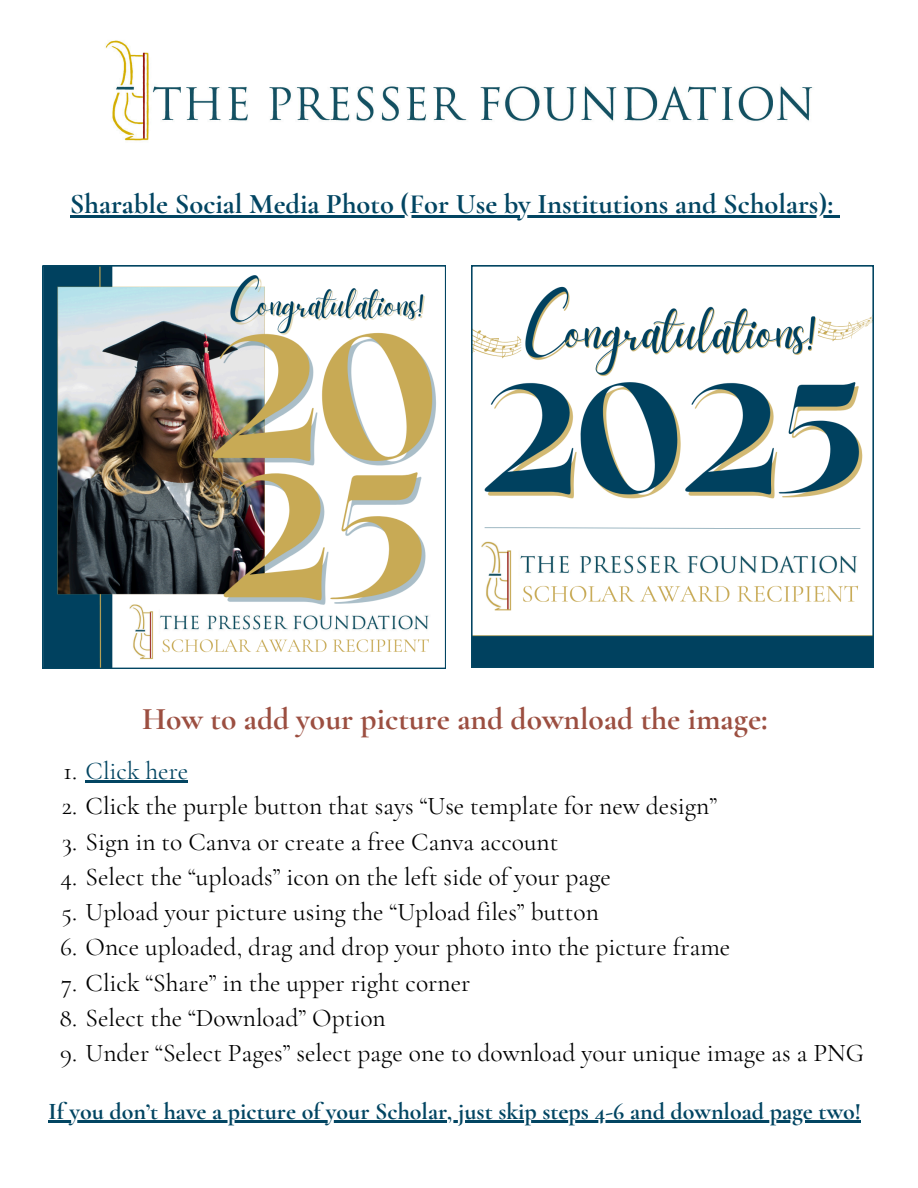
<style>
.page{position:relative;width:918px;height:1188px;background:#fff}
.page>*{position:absolute;margin:0;border:0;box-sizing:border-box;transform-origin:0 0}
.t1{font:700 31.5px "Cormorant Garamond";color:#9c4f41}
.t2{font:700 28.5px "Cormorant Garamond";color:#024562}
.t3{font:25.5px "Cormorant Garamond";color:#000}
.t4{font:25.5px "Cormorant Garamond";color:#024562}
.t5{font:700 24px "Cormorant Garamond";color:#024562}
.s1{color:#000}
</style>
<div class="page">
<img style="left:43px;top:266px;width:403px;height:402px">
<img style="left:105px;top:40px;width:708px;height:101px">
<hr style="left:70px;top:215px;width:763px;height:2px;background:#024562">
<svg style="left:833px;top:215px;width:7px;height:2px"></svg>
<hr style="left:86px;top:781px;width:102px;height:2px;background:#024562">
<hr style="left:49px;top:1120px;width:812px;height:3px;background:#024562">
<svg style="left:471px;top:266px;width:402px;height:401px"></svg>
<p class="t2" style="left:70px;top:187px;width:765px">Sharable Social Media Photo (For Use by Institutions and Scholars):</p>
<h1 class="t1" style="left:142px;top:700px;width:627px">How to add your picture and download the image:</h1>
<p class="t4" style="left:64px;top:755px;width:126px"><span class="s1">1.</span> Click here</p>
<p class="t3" style="left:62px;top:791px;width:657px">2. Click the purple button that says “Use template for new design”</p>
<h1 class="t3" style="left:62px;top:826px;width:498px">3. Sign in to Canva or create a free Canva account</h1>
<p class="t3" style="left:61px;top:861px;width:552px">4. Select the “uploads” icon on the left side of your page</p>
<p class="t3" style="left:62px;top:896px;width:539px">5. Upload your picture using the “Upload files” button</p>
<p class="t3" style="left:60px;top:932px;width:672px">6. Once uploaded, drag and drop your photo into the picture frame</p>
<p class="t3" style="left:61px;top:967px;width:411px">7. Click “Share” in the upper right corner</p>
<p class="t3" style="left:60px;top:1002px;width:328px">8. Select the “Download” Option</p>
<p class="t3" style="left:60px;top:1037px;width:805px">9. Under “Select Pages” select page one to download your unique image as a PNG</p>
<p class="t5" style="left:49px;top:1097px;width:814px">If you don’t have a picture of your Scholar, just skip steps 4-6 and download page two!</p>
</div>
